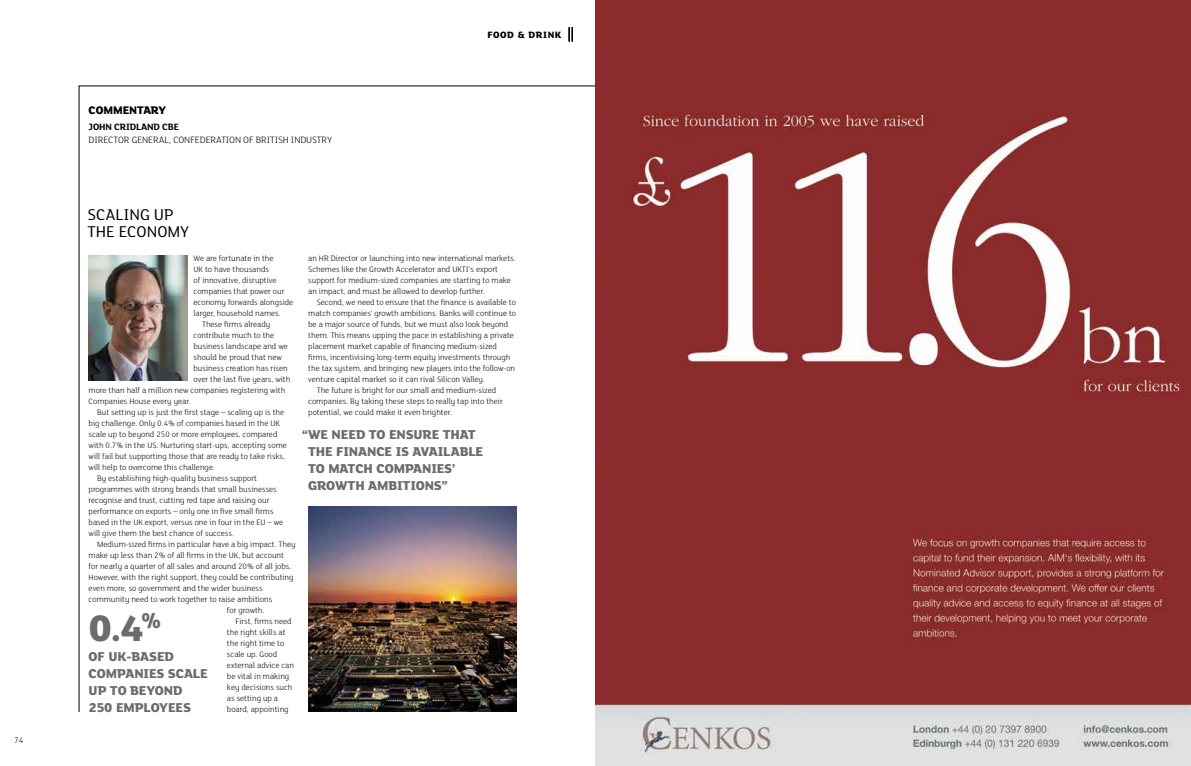
<style>
.page{position:relative;width:1191px;height:766px;background:#fff}
.page>*{position:absolute;margin:0;border:0;box-sizing:border-box;transform-origin:0 0}
.t1{font:800 40px "FS Lola";color:#6b6c6f}
.t2{font:17px/17px "FS Lola";color:#000}
.t3{font:800 14px/17px "FS Lola";letter-spacing:-.01em;color:#6b6c6f}
.t4{font:800 12px "FS Lola";letter-spacing:-.01em;color:#000}
.t5{font:300 10px "FS Lola";letter-spacing:-.01em;color:#000}
.t6{font:700 10px "FS Lola";letter-spacing:-.01em;color:#000}
.t7{font:800 10px "FS Lola";letter-spacing:.06em;color:#000}
.t8{font:300 9px "FS Lola";color:#000}
.t9{font:300 8.5px/11px "FS Lola";color:#000}
</style>
<div class="page">
<svg style="left:569px;top:27px;width:4px;height:14px"></svg>
<img style="left:595px;top:0;width:596px;height:765px">
<svg style="left:79px;top:86px;width:517px;height:626px"></svg>
<img style="left:89px;top:255px;width:99px;height:125px">
<img style="left:308px;top:506px;width:208px;height:205px">
<p class="t8" style="left:14px;top:734px;width:11px">74</p>
<h3 class="t4" style="left:89px;top:102px;width:79px">COMMENTARY</h3>
<p class="t6" style="left:89px;top:120px;width:92px">JOHN CRIDLAND CBE</p>
<p class="t5" style="left:89px;top:133px;width:245px">DIRECTOR GENERAL, CONFEDERATION OF BRITISH INDUSTRY</p>
<h2 class="t2" style="left:87px;top:205px;width:103px">SCALING UP<br>THE ECONOMY</h2>
<p class="t7" style="left:487px;top:28px;width:76px">FOOD &amp; DRINK</p>
<p class="t9" style="left:193px;top:252px;width:81px">We are fortunate in the</p>
<p class="t9" style="left:193px;top:263px;width:77px">UK to have thousands</p>
<p class="t9" style="left:193px;top:274px;width:85px">of innovative, disruptive</p>
<p class="t9" style="left:193px;top:285px;width:92px">companies that power our</p>
<p class="t9" style="left:193px;top:296px;width:101px">economy forwards alongside</p>
<p class="t9" style="left:193px;top:307px;width:89px">larger, household names.</p>
<p class="t9" style="left:202px;top:318px;width:70px">These firms already</p>
<p class="t9" style="left:193px;top:329px;width:82px">contribute much to the</p>
<p class="t9" style="left:193px;top:340px;width:96px">business landscape and we</p>
<p class="t9" style="left:193px;top:351px;width:90px">should be proud that new</p>
<p class="t9" style="left:193px;top:362px;width:96px">business creation has risen</p>
<p class="t9" style="left:193px;top:373px;width:98px">over the last five years, with</p>
<p class="t9" style="left:89px;top:384px;width:198px">more than half a million new companies registering with</p>
<p class="t9" style="left:89px;top:395px;width:103px">Companies House every year.</p>
<p class="t9" style="left:97px;top:406px;width:189px">But setting up is just the first stage – scaling up is the</p>
<p class="t9" style="left:89px;top:417px;width:193px">big challenge. Only 0.4% of companies based in the UK</p>
<p class="t9" style="left:89px;top:428px;width:190px">scale up to beyond 250 or more employees, compared</p>
<p class="t9" style="left:89px;top:439px;width:200px">with 0.7% in the US. Nurturing start-ups, accepting some</p>
<p class="t9" style="left:89px;top:450px;width:198px">will fail but supporting those that are ready to take risks,</p>
<p class="t9" style="left:89px;top:461px;width:128px">will help to overcome this challenge.</p>
<p class="t9" style="left:97px;top:472px;width:161px">By establishing high-quality business support</p>
<p class="t9" style="left:89px;top:483px;width:190px">programmes with strong brands that small businesses</p>
<p class="t9" style="left:89px;top:494px;width:182px">recognise and trust, cutting red tape and raising our</p>
<p class="t9" style="left:89px;top:505px;width:186px">performance on exports – only one in five small firms</p>
<p class="t9" style="left:89px;top:516px;width:196px">based in the UK export, versus one in four in the EU – we</p>
<p class="t9" style="left:89px;top:527px;width:147px">will give them the best chance of success.</p>
<p class="t9" style="left:97px;top:538px;width:200px">Medium-sized firms in particular have a big impact. They</p>
<p class="t9" style="left:89px;top:549px;width:197px">make up less than 2% of all firms in the UK, but account</p>
<p class="t9" style="left:89px;top:560px;width:204px">for nearly a quarter of all sales and around 20% of all jobs.</p>
<p class="t9" style="left:89px;top:571px;width:206px">However, with the right support, they could be contributing</p>
<p class="t9" style="left:89px;top:582px;width:175px">even more, so government and the wider business</p>
<p class="t9" style="left:89px;top:593px;width:185px">community need to work together to raise ambitions</p>
<p class="t9" style="left:227px;top:604px;width:39px">for growth.</p>
<p class="t9" style="left:235px;top:615px;width:58px">First, firms need</p>
<p class="t9" style="left:227px;top:626px;width:60px">the right skills at</p>
<p class="t9" style="left:227px;top:637px;width:59px">the right time to</p>
<p class="t9" style="left:227px;top:648px;width:52px">scale up. Good</p>
<p class="t9" style="left:227px;top:659px;width:69px">external advice can</p>
<p class="t9" style="left:227px;top:670px;width:64px">be vital in making</p>
<p class="t9" style="left:227px;top:681px;width:67px">key decisions such</p>
<p class="t9" style="left:227px;top:692px;width:53px">as setting up a</p>
<p class="t9" style="left:227px;top:703px;width:63px">board, appointing</p>
<p class="t9" style="left:308px;top:252px;width:209px">an HR Director or launching into new international markets.<br>Schemes like the Growth Accelerator and UKTI’s export support for medium-sized companies are starting to make an impact, and must be allowed to develop further.</p>
<p class="t9" style="left:317px;top:296px;width:201px">Second, we need to ensure that the finance is available to</p>
<p class="t9" style="left:308px;top:307px;width:209px">match companies’ growth ambitions. Banks will continue to</p>
<p class="t9" style="left:308px;top:318px;width:201px">be a major source of funds, but we must also look beyond</p>
<p class="t9" style="left:308px;top:329px;width:207px">them. This means upping the pace in establishing a private</p>
<p class="t9" style="left:308px;top:340px;width:190px">placement market capable of financing medium-sized</p>
<p class="t9" style="left:308px;top:351px;width:204px">firms, incentivising long-term equity investments through</p>
<p class="t9" style="left:308px;top:362px;width:208px">the tax system, and bringing new players into the follow-on</p>
<p class="t9" style="left:308px;top:373px;width:178px">venture capital market so it can rival Silicon Valley.</p>
<p class="t9" style="left:317px;top:384px;width:181px">The future is bright for our small and medium-sized</p>
<p class="t9" style="left:308px;top:395px;width:196px">companies. By taking these steps to really tap into their</p>
<p class="t9" style="left:308px;top:406px;width:145px">potential, we could make it even brighter.</p>
<h3 class="t3" style="left:308px;top:425px;width:177px;text-indent:-6px">“WE NEED TO ENSURE THAT<br>THE FINANCE IS AVAILABLE<br>TO MATCH COMPANIES’<br>GROWTH AMBITIONS”</h3>
<h1 class="t1" style="left:89px;top:600px;width:75px">0.4<sup>%</sup></h1>
<h3 class="t3" style="left:89px;top:646px;width:121px">OF UK-BASED<br>COMPANIES SCALE<br>UP TO BEYOND<br>250 EMPLOYEES</h3>
</div>
